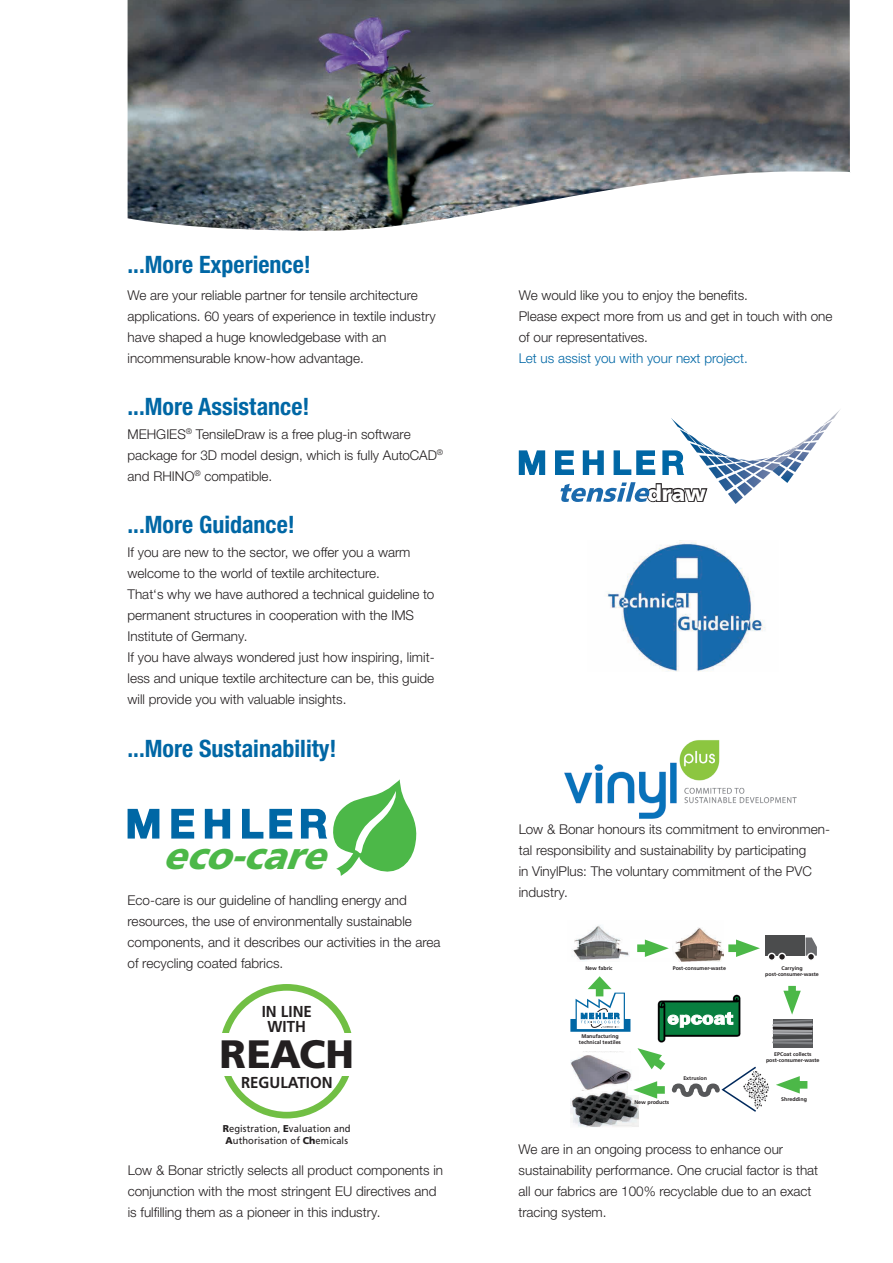
<style>
.page{position:relative;width:893px;height:1263px;background:#fff}
.page>*{position:absolute;margin:0;border:0;box-sizing:border-box;transform-origin:0 0}
.t1{font:900 39.6px "Frutiger LT";letter-spacing:-.01em;color:#231f20}
.t2{font:italic 900 38.1px "Frutiger LT";color:#4cb848}
.t3{font:700 condensed 24px "Helvetica Neue LTW1 G";color:#0067a5}
.t4{font:900 22.2px "Frutiger LT";color:#fff}
.t5{font:700 15.9px/15.9px "Frutiger LT";color:#231f20;text-align:center;scale:.95 1}
.t6{font:300 13.5px/21px "Helvetica Neue LTW1 G";color:#231f20}
.t7{font:300 13.5px "Helvetica Neue LTW1 G";color:#0067a5}
.t8{font:9.9px/11.9px "Frutiger LT";letter-spacing:.01em;color:#231f20;scale:.95 1}
.t9{font:700 5.25px/6.4px "Frutiger LT";color:#231f20;text-align:center}
.s1{font-weight:900}
</style>
<div class="page">
<img style="left:128px;top:0;width:723px;height:231px">
<img style="left:572px;top:925px;width:152px;height:37px">
<div style="left:631px;top:939px;width:41px;height:18px;background:#fff"></div>
<div style="left:728px;top:944px;width:18px;height:8px;background:#4cb848"></div>
<svg style="left:736px;top:939px;width:24px;height:18px"></svg>
<img style="left:571px;top:1113px;width:67px;height:14px">
<div style="left:637px;top:944px;width:18px;height:8px;background:#4cb848"></div>
<svg style="left:645px;top:939px;width:24px;height:18px"></svg>
<div style="left:765px;top:935px;width:39px;height:21px;background:#4b4c4d"></div>
<svg style="left:806px;top:937px;width:11px;height:19px"></svg>
<div style="left:768px;top:953px;width:7px;height:7px;background:#231f20;border-radius:50%"></div>
<div style="left:768px;top:953px;width:8px;height:8px;border:1px solid #fff;border-radius:50%"></div>
<div style="left:779px;top:953px;width:6px;height:7px;background:#231f20;border-radius:50%"></div>
<div style="left:778px;top:953px;width:8px;height:8px;border:1px solid #fff;border-radius:50%"></div>
<div style="left:808px;top:953px;width:6px;height:7px;background:#231f20;border-radius:50%"></div>
<div style="left:807px;top:953px;width:8px;height:8px;border:1px solid #fff;border-radius:50%"></div>
<img style="left:564px;top:740px;width:233px;height:79px">
<img style="left:607px;top:542px;width:159px;height:129px">
<div style="left:219px;top:984px;width:135px;height:134px;border:7px solid #71bf44;border-radius:50%"></div>
<div style="left:215px;top:1033px;width:143px;height:43px;background:#fff"></div>
<svg style="left:518px;top:410px;width:322px;height:94px"></svg>
<svg style="left:127px;top:779px;width:290px;height:97px"></svg>
<svg style="left:570px;top:976px;width:243px;height:137px"></svg>
<h3 class="t3" style="left:128px;top:250px;width:185px">...More Experience!</h3>
<p class="t6" style="left:128px;top:284px;width:310px">We are your reliable partner for tensile architecture applications. 60 years of experience in textile industry have shaped a huge knowledgebase with an incommensurable know-how advantage.</p>
<h3 class="t3" style="left:128px;top:392px;width:184px">...More Assistance!</h3>
<p class="t6" style="left:128px;top:424px;width:317px">MEHGIES<sup>®</sup> TensileDraw is a free plug-in software package for 3D model design, which is fully AutoCAD<sup>® </sup>and RHINO<sup>®</sup> compatible.</p>
<h3 class="t3" style="left:128px;top:510px;width:169px">...More Guidance!</h3>
<p class="t6" style="left:128px;top:542px;width:309px">If you are new to the sector, we offer you a warm welcome to the world of textile architecture.<br>That‘s why we have authored a technical guideline to permanent structures in cooperation with the IMS Institute of Germany.<br>If you have always wondered just how inspiring, limit&shy;less and unique textile architecture can be, this guide will provide you with valuable insights.</p>
<h3 class="t3" style="left:128px;top:734px;width:211px">...More Sustainability!</h3>
<h2 class="t2" style="left:162px;top:832px;width:181px">eco-care</h2>
<p class="t6" style="left:128px;top:890px;width:314px">Eco-care is our guideline of handling energy and resources, the use of environmentally sustainable components, and it describes our activities in the area of recycling coated fabrics.</p>
<p class="t5" style="left:262px;top:1003px;width:54px">IN LINE<br>WITH</p>
<h1 class="t1" style="left:219px;top:1030px;width:136px">REACH</h1>
<p class="t5" style="left:241px;top:1074px;width:98px">REGULATION</p>
<p class="t8" style="left:223px;top:1123px;width:136px"><span class="s1">R</span>egistration, <span class="s1">E</span>valuation and<br><span class="s1">A</span>uthorisation of <span class="s1">Ch</span>emicals</p>
<p class="t6" style="left:128px;top:1159px;width:317px">Low &amp; Bonar strictly selects all product components in conjunction with the most stringent EU directives and is fulfilling them as a pioneer in this industry.</p>
<p class="t6" style="left:519px;top:284px;width:315px">We would like you to enjoy the benefits.<br>Please expect more from us and get in touch with one of our representatives.</p>
<p class="t7" style="left:519px;top:350px;width:231px">Let us assist you with your next project.</p>
<h3 class="t4" style="left:647px;top:480px;width:61px">draw</h3>
<p class="t6" style="left:519px;top:818px;width:313px">Low &amp; Bonar honours its commitment to environmen&shy;tal responsibility and sustainability by participating<br>in VinylPlus: The voluntary commitment of the PVC industry.</p>
<p class="t9" style="left:585px;top:964px;width:29px">New fabric</p>
<p class="t9" style="left:765px;top:964px;width:55px">Carrying post-consumer-waste</p>
<p class="t9" style="left:673px;top:964px;width:55px">Post-consumer-waste</p>
<p class="t9" style="left:579px;top:1032px;width:44px">Manufacturing technical textiles</p>
<p class="t9" style="left:634px;top:1099px;width:36px">New products</p>
<p class="t9" style="left:683px;top:1075px;width:25px">Extrusion</p>
<p class="t9" style="left:766px;top:1051px;width:55px">EPCoat collects post-consumer-waste</p>
<p class="t9" style="left:781px;top:1096px;width:27px">Shredding</p>
<p class="t6" style="left:519px;top:1138px;width:301px">We are in an ongoing process to enhance our sustainability performance. One crucial factor is that all our fabrics are 100% recyclable due to an exact tracing system.</p>
</div>
